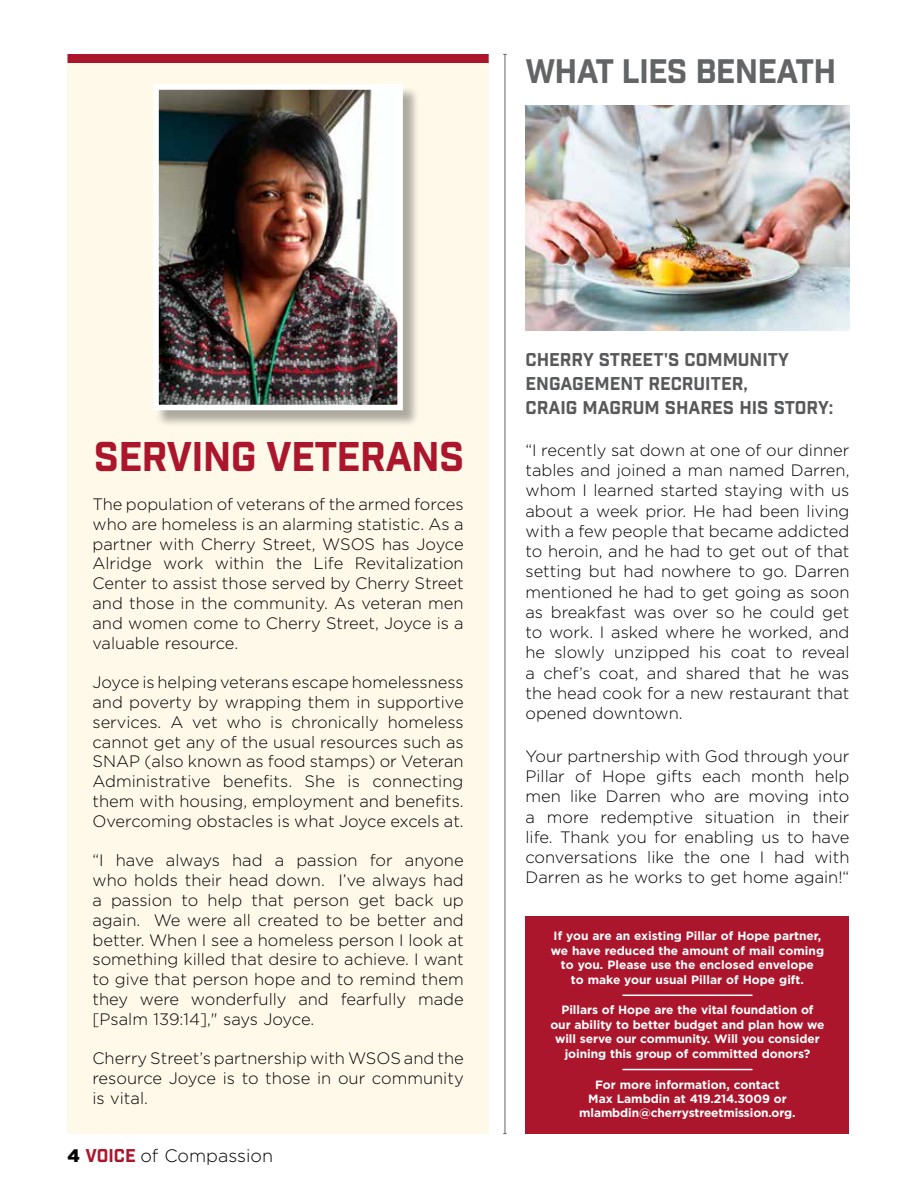
<style>
.page{position:relative;width:918px;height:1188px;background:#fff}
.page>*{position:absolute;margin:0;border:0;box-sizing:border-box;transform-origin:0 0}
.t1{font:40.35px "Industry Inc Base";letter-spacing:-.02em;color:#ac162c}
.t2{font:33px "Industry Inc Base";letter-spacing:-.025em;color:#636466}
.t3{font:18px/24px "Industry Inc Base";color:#58595b}
.t4{font:300 18px "Gotham";color:#000}
.t5{font:300 16.5px/19.8px "Gotham";color:#000;text-align:justify}
.t6{font:700 12px/14.4px "Gotham";letter-spacing:-.005em;color:#fff;text-align:center}
.s1{font-weight:900}
.s2{font-family:"Industry Inc Base";font-weight:400;color:#ac162c}
</style>
<div class="page">
<div style="left:68px;top:54px;width:421px;height:1080px;background:#fff9ea"></div>
<div style="left:525px;top:917px;width:324px;height:217px;background:#ac162c"></div>
<hr style="left:505px;top:54px;width:1px;height:1080px;background:#636466">
<img style="left:525px;top:106px;width:325px;height:224px">
<hr style="left:623px;top:1069px;width:129px;height:1px;background:#fff">
<div style="left:68px;top:54px;width:421px;height:9px;background:#ac162c"></div>
<hr style="left:623px;top:995px;width:129px;height:1px;background:#fff">
<div style="left:155px;top:86px;width:265px;height:342px;background:#000;opacity:.32"></div>
<img style="left:160px;top:91px;width:236px;height:312px">
<div style="left:153px;top:84px;width:250px;height:326px;border:6px solid #fff"></div>
<h2 class="t2" style="left:525px;top:51px;width:312px">WHAT LIES BENEATH</h2>
<h1 class="t1" style="left:94px;top:433px;width:372px">SERVING VETERANS</h1>
<p class="t5" style="left:92px;top:494px;width:373px">The population of veterans of the armed forces who are homeless is an alarming statistic. As a partner with Cherry Street, WSOS has Joyce Alridge work within the Life Revitalization Center to assist those served by Cherry Street and those in the community. As veteran men and women come to Cherry Street, Joyce is a valuable resource.</p>
<p class="t5" style="left:92px;top:672px;width:373px">Joyce is helping veterans escape homelessness and poverty by wrapping them in supportive services. A vet who is chronically homeless cannot get any of the usual resources such as SNAP (also known as food stamps) or Veteran Administrative benefits. She is connecting them with housing, employment and benefits.<br>Overcoming obstacles is what Joyce excels at.</p>
<p class="t5" style="left:92px;top:850px;width:373px">“I have always had a passion for anyone who holds their head down. I’ve always had a passion to help that person get back up again. We were all created to be better and better. When I see a homeless person I look at something killed that desire to achieve. I want to give that person hope and to remind them they were wonderfully and fearfully made [Psalm 139:14]," says Joyce.</p>
<p class="t5" style="left:92px;top:1048px;width:373px">Cherry Street’s partnership with WSOS and the resource Joyce is to those in our community is vital.</p>
<p class="t4" style="left:68px;top:1145px;width:207px"><span class="s1">4</span> <span class="s2">VOICE</span> of Compassion</p>
<p class="t3" style="left:525px;top:349px;width:309px">CHERRY STREET'S COMMUNITY<br>ENGAGEMENT RECRUITER,<br>CRAIG MAGRUM SHARES HIS STORY:</p>
<p class="t5" style="left:525px;top:440px;width:326px;line-height:20.2px">“I recently sat down at one of our dinner tables and joined a man named Darren, whom I learned started staying with us about a week prior. He had been living with a few people that became addicted to heroin, and he had to get out of that setting but had nowhere to go. Darren mentioned he had to get going as soon as breakfast was over so he could get to work. I asked where he worked, and he slowly unzipped his coat to reveal a chef’s coat, and shared that he was the head cook for a new restaurant that opened downtown.</p>
<p class="t5" style="left:525px;top:746px;width:326px;line-height:20.2px">Your partnership with God through your Pillar of Hope gifts each month help men like Darren who are moving into a more redemptive situation in their life. Thank you for enabling us to have conversations like the one I had with Darren as he works to get home again!“</p>
<p class="t6" style="left:551px;top:929px;width:275px">If you are an existing Pillar of Hope partner, we have reduced the amount of mail coming to you. Please use the enclosed envelope<br>to make your usual Pillar of Hope gift.</p>
<p class="t6" style="left:550px;top:1003px;width:276px">Pillars of Hope are the vital foundation of our ability to better budget and plan how we will serve our community. Will you consider joining this group of committed donors?</p>
<p class="t6" style="left:579px;top:1077px;width:218px">For more information, contact<br>Max Lambdin at 419.214.3009 or mlambdin@cherrystreetmission.org.</p>
</div>
